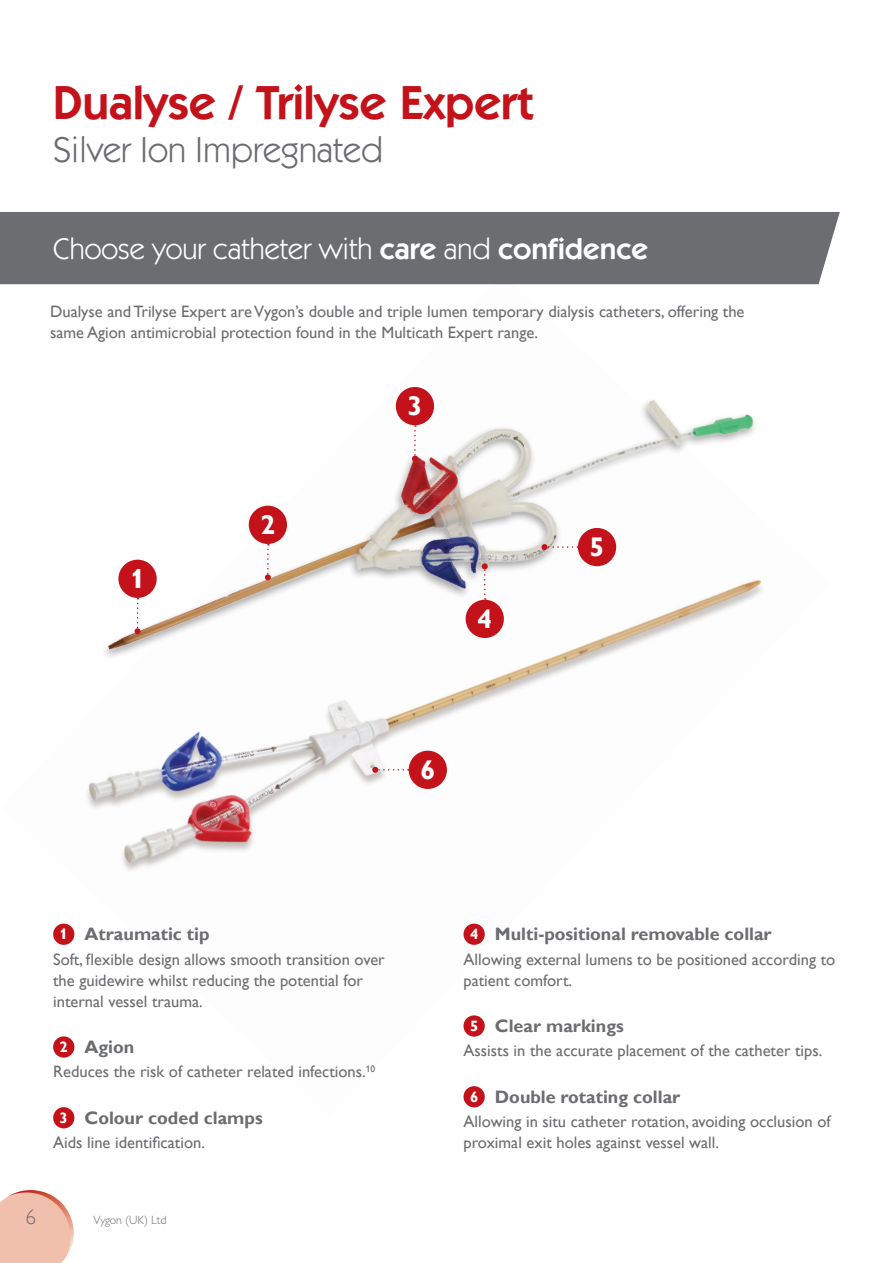
<style>
.page{position:relative;width:893px;height:1263px;background:#fff}
.page>*{position:absolute;margin:0;border:0;box-sizing:border-box;transform-origin:0 0}
.t1{font:600 48px "ITC Kabel Std";color:#c4121a}
.t2{font:36px "ITC Kabel Std";color:#6c6d70}
.t3{font:30px "ITC Kabel Std";color:#fff}
.t4{font:700 27px "Gill Alt One";color:#fff}
.t5{font:300 21px "Gill Alt One";color:#6c6d70}
.t6{font:700 18px "Gill Alt One";color:#6c6d70}
.t7{font:16.5px/21px "Gill Alt One";color:#6c6d70}
.t8{font:700 15px "Gill Alt One";color:#fff}
.t9{font:300 12px "Gill Sans MT Std";letter-spacing:-.01em;color:#6c6d70}
.s1{font-weight:600}
</style>
<div class="page">
<img style="left:0;top:284px;width:819px;height:834px">
<svg style="left:0;top:1190px;width:74px;height:73px"></svg>
<div style="left:0;top:212px;width:840px;height:72px;background:#6c6d70"></div>
<img style="left:43px;top:294px;width:764px;height:462px">
<div style="left:53px;top:923px;width:21px;height:22px;background:#c4121a;border-radius:50%"></div>
<div style="left:463px;top:1086px;width:22px;height:21px;background:#c4121a;border-radius:50%"></div>
<div style="left:463px;top:923px;width:22px;height:22px;background:#c4121a;border-radius:50%"></div>
<div style="left:463px;top:1015px;width:22px;height:22px;background:#c4121a;border-radius:50%"></div>
<div style="left:53px;top:1036px;width:21px;height:22px;background:#c4121a;border-radius:50%"></div>
<div style="left:53px;top:1107px;width:21px;height:21px;background:#c4121a;border-radius:50%"></div>
<div style="left:409px;top:751px;width:38px;height:38px;background:#c4121a;border-radius:50%"></div>
<div style="left:396px;top:387px;width:38px;height:38px;background:#c4121a;border-radius:50%"></div>
<div style="left:466px;top:600px;width:38px;height:38px;background:#c4121a;border-radius:50%"></div>
<div style="left:578px;top:528px;width:38px;height:38px;background:#c4121a;border-radius:50%"></div>
<div style="left:249px;top:506px;width:38px;height:38px;background:#c4121a;border-radius:50%"></div>
<div style="left:118px;top:560px;width:39px;height:38px;background:#c4121a;border-radius:50%"></div>
<svg style="left:372px;top:767px;width:37px;height:6px"></svg>
<svg style="left:412px;top:425px;width:6px;height:37px"></svg>
<svg style="left:482px;top:563px;width:6px;height:37px"></svg>
<svg style="left:541px;top:544px;width:37px;height:6px"></svg>
<svg style="left:265px;top:544px;width:6px;height:36px"></svg>
<svg style="left:135px;top:598px;width:6px;height:36px"></svg>
<p class="t1" style="left:53px;top:74px;width:481px">Dualyse / Trilyse Expert</p>
<p class="t2" style="left:53px;top:129px;width:331px">Silver Ion Impregnated</p>
<p class="t3" style="left:53px;top:231px;width:597px">Choose your catheter with <span class="s1">care</span> and <span class="s1">confidence</span></p>
<p class="t7" style="left:50px;top:301px;width:696px">Dualyse and Trilyse Expert are Vygon’s double and triple lumen temporary dialysis catheters, offering the same Agion antimicrobial protection found in the Multicath Expert range.</p>
<p class="t4" style="left:130px;top:563px;width:16px">1</p>
<p class="t4" style="left:260px;top:509px;width:16px">2</p>
<p class="t4" style="left:407px;top:391px;width:16px">3</p>
<p class="t4" style="left:477px;top:603px;width:16px">4</p>
<p class="t4" style="left:420px;top:754px;width:16px">6</p>
<p class="t4" style="left:590px;top:532px;width:16px">5</p>
<p class="t6" style="left:85px;top:924px;width:127px">Atraumatic tip</p>
<p class="t7" style="left:53px;top:948px;width:333px">Soft, flexible design allows smooth transition over the guidewire whilst reducing the potential for internal vessel trauma.</p>
<p class="t8" style="left:60px;top:926px;width:10px">1</p>
<p class="t6" style="left:85px;top:1037px;width:51px">Agion</p>
<p class="t7" style="left:53px;top:1061px;width:324px">Reduces the risk of catheter related infections.<sup>10</sup></p>
<p class="t8" style="left:60px;top:1038px;width:10px">2</p>
<p class="t6" style="left:85px;top:1107px;width:180px">Colour coded clamps</p>
<p class="t7" style="left:53px;top:1132px;width:153px">Aids line identification.</p>
<p class="t8" style="left:60px;top:1109px;width:10px">3</p>
<p class="t5" style="left:26px;top:1205px;width:12px">6</p>
<p class="t9" style="left:94px;top:1213px;width:74px">Vygon (UK) Ltd</p>
<p class="t6" style="left:495px;top:924px;width:278px">Multi-positional removable collar</p>
<p class="t7" style="left:463px;top:948px;width:373px">Allowing external lumens to be positioned according to patient comfort.</p>
<p class="t8" style="left:470px;top:926px;width:10px">4</p>
<p class="t6" style="left:495px;top:1016px;width:130px">Clear markings</p>
<p class="t7" style="left:463px;top:1040px;width:360px">Assists in the accurate placement of the catheter tips.</p>
<p class="t8" style="left:470px;top:1017px;width:10px">5</p>
<p class="t6" style="left:495px;top:1086px;width:187px">Double rotating collar</p>
<p class="t7" style="left:463px;top:1111px;width:369px">Allowing in situ catheter rotation, avoiding occlusion of proximal exit holes against vessel wall.</p>
<p class="t8" style="left:470px;top:1088px;width:10px">6</p>
</div>
